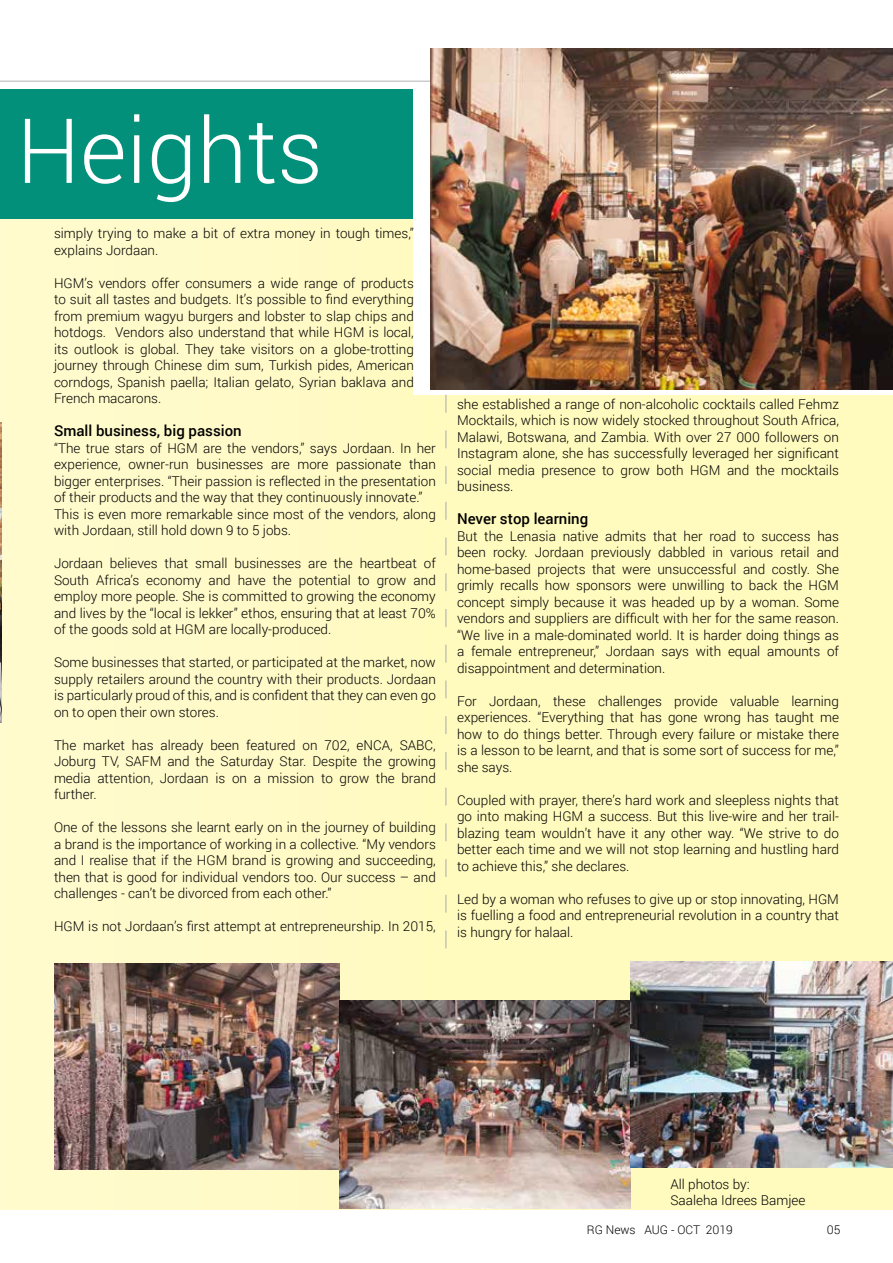
<style>
.page{position:relative;width:893px;height:1263px;background:#fff}
.page>*{position:absolute;margin:0;border:0;box-sizing:border-box;transform-origin:0 0}
.t1{font:300 90px "Roboto";color:#fff}
.t2{font:500 15px "Roboto";color:#000}
.t3{font:300 13.5px/16.5px "Roboto";color:#000;text-align:justify}
.t4{font:300 12px "Roboto";color:#000}
</style>
<div class="page">
<div style="left:0;top:220px;width:892px;height:989px;background:#fffac1"></div>
<div style="left:0;top:89px;width:420px;height:130px;background:#02907a"></div>
<svg style="left:414px;top:48px;width:479px;height:347px;fill:#fff"></svg>
<hr style="left:0;top:81px;width:818px;height:1px;background:#b3b2b2">
<img style="left:431px;top:49px;width:462px;height:340px">
<img style="left:54px;top:963px;width:286px;height:207px">
<img style="left:340px;top:1001px;width:291px;height:208px">
<img style="left:631px;top:962px;width:262px;height:206px">
<img style="left:0;top:423px;width:1px;height:299px">
<svg style="left:445px;top:395px;width:1px;height:553px"></svg>
<h1 class="t1" style="left:17px;top:89px;width:308px">Heights</h1>
<p class="t3" style="left:54px;top:225px;width:361px">simply trying to make a bit of extra money in tough times,” explains Jordaan.</p>
<p class="t3" style="left:54px;top:274px;width:361px">HGM’s vendors offer consumers a wide range of products to suit all tastes and budgets. It’s possible to find everything from premium wagyu burgers and lobster to slap chips and hotdogs. Vendors also understand that while HGM is local, its outlook is global. They take visitors on a globe-trotting journey through Chinese dim sum, Turkish pides, American corndogs, Spanish paella; Italian gelato, Syrian baklava and French macarons.</p>
<p class="t2" style="left:54px;top:420px;width:189px">Small business, big passion</p>
<p class="t3" style="left:54px;top:439px;width:383px;text-align:left">“The true stars of HGM are the vendors,” says Jordaan. In her experience, owner-run businesses are more passionate than bigger enterprises. “Their passion is reflected in the presentation of their products and the way that they continuously innovate.” This is even more remarkable since most of the vendors, along with Jordaan, still hold down 9 to 5 jobs.</p>
<p class="t3" style="left:54px;top:555px;width:383px">Jordaan believes that small businesses are the heartbeat of South Africa’s economy and have the potential to grow and employ more people. She is committed to growing the economy and lives by the “local is lekker” ethos, ensuring that at least 70% of the goods sold at HGM are locally-produced.</p>
<p class="t3" style="left:54px;top:654px;width:383px">Some businesses that started, or participated at the market, now supply retailers around the country with their products. Jordaan is particularly proud of this, and is confident that they can even go on to open their own stores.</p>
<p class="t3" style="left:54px;top:736px;width:383px">The market has already been featured on 702, eNCA, SABC, Joburg TV, SAFM and the Saturday Star. Despite the growing media attention, Jordaan is on a mission to grow the brand further.</p>
<p class="t3" style="left:54px;top:819px;width:383px">One of the lessons she learnt early on in the journey of building a brand is the importance of working in a collective. “My vendors and I realise that if the HGM brand is growing and succeeding, then that is good for individual vendors too. Our success – and challenges - can’t be divorced from each other.”</p>
<p class="t3" style="left:54px;top:918px;width:383px">HGM is not Jordaan’s first attempt at entrepreneurship. In 2015,</p>
<p class="t3" style="left:457px;top:395px;width:383px">she established a range of non-alcoholic cocktails called Fehmz Mocktails, which is now widely stocked throughout South Africa, Malawi, Botswana, and Zambia. With over 27 000 followers on Instagram alone, she has successfully leveraged her significant social media presence to grow both HGM and the mocktails business.</p>
<p class="t2" style="left:457px;top:508px;width:133px">Never stop learning</p>
<p class="t3" style="left:457px;top:527px;width:383px">But the Lenasia native admits that her road to success has been rocky. Jordaan previously dabbled in various retail and home-based projects that were unsuccessful and costly. She grimly recalls how sponsors were unwilling to back the HGM concept simply because it was headed up by a woman. Some vendors and suppliers are difficult with her for the same reason. “We live in a male-dominated world. It is harder doing things as a female entrepreneur,” Jordaan says with equal amounts of disappointment and determination.</p>
<p class="t3" style="left:457px;top:692px;width:383px">For Jordaan, these challenges provide valuable learning experiences. “Everything that has gone wrong has taught me how to do things better. Through every failure or mistake there is a lesson to be learnt, and that is some sort of success for me,” she says.</p>
<p class="t3" style="left:457px;top:791px;width:383px">Coupled with prayer, there’s hard work and sleepless nights that go into making HGM a success. But this live-wire and her trail&shy;blazing team wouldn’t have it any other way. “We strive to do better each time and we will not stop learning and hustling hard to achieve this,” she declares.</p>
<p class="t3" style="left:457px;top:890px;width:383px">Led by a woman who refuses to give up or stop innovating, HGM is fuelling a food and entrepreneurial revolution in a country that is hungry for halaal.</p>
<p class="t3" style="left:670px;top:1175px;width:137px">All photos by:<br>Saaleha Idrees Bamjee</p>
<p class="t4" style="left:587px;top:1221px;width:148px">RG News AUG - OCT 2019</p>
<p class="t4" style="left:827px;top:1221px;width:15px">05</p>
</div>
